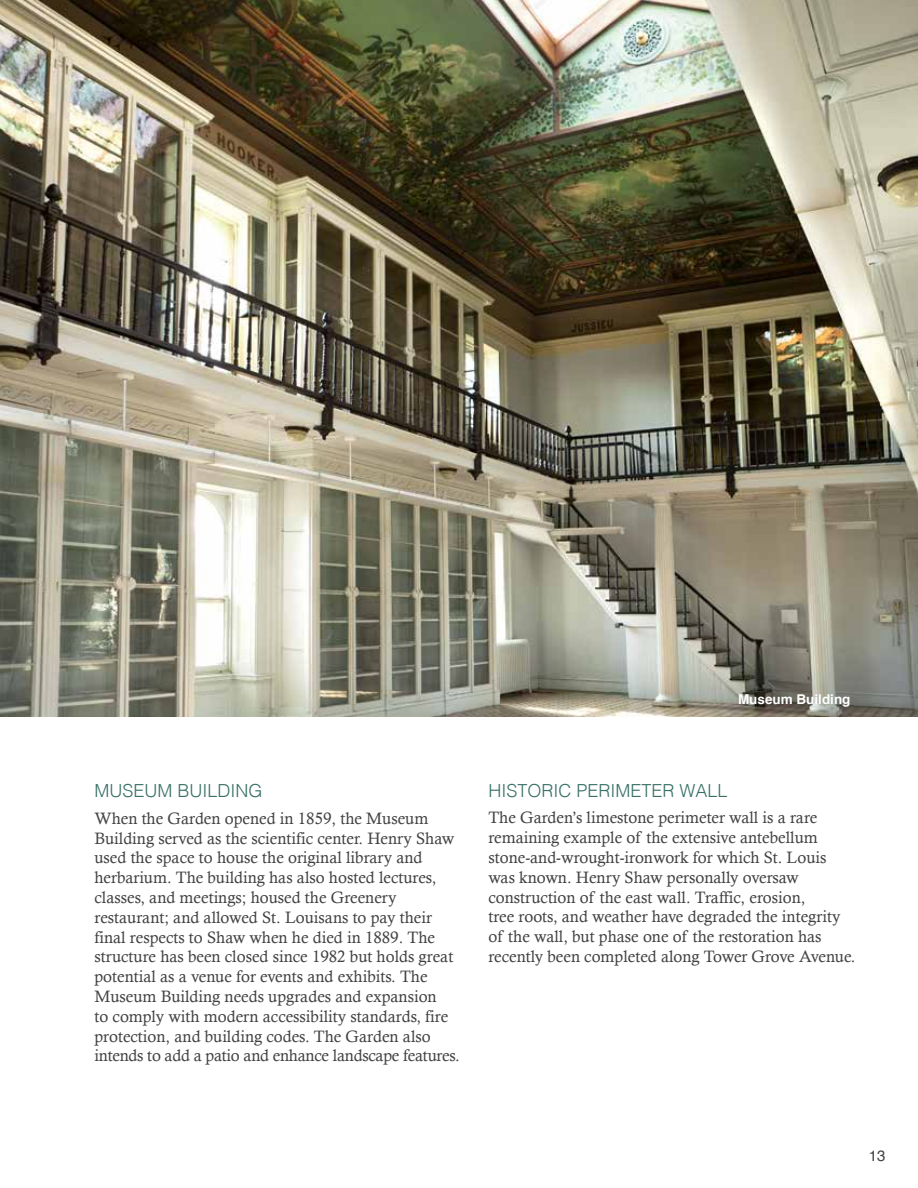
<style>
.page{position:relative;width:918px;height:1188px;background:#fff}
.page>*{position:absolute;margin:0;border:0;box-sizing:border-box;transform-origin:0 0}
.t1{font:300 18px "Helvetica";color:#397167}
.t2{font:16.5px/19.8px "Calisto";color:#414042}
.t3{font:15px "Helvetica";color:#414042}
.t4{font:700 13.5px "Helvetica";color:#fff}
</style>
<div class="page">
<img style="left:1px;top:0;width:917px;height:716px">
<p class="t4" style="left:738px;top:688px;width:114px">Museum Building</p>
<p class="t1" style="left:94px;top:776px;width:169px">MUSEUM BUILDING</p>
<p class="t2" style="left:94px;top:808px;width:367px">When the Garden opened in 1859, the Museum Building served as the scientific center. Henry Shaw used the space to house the original library and herbarium. The building has also hosted lectures, classes, and meetings; housed the Greenery restaurant; and allowed St. Louisans to pay their final respects to Shaw when he died in 1889. The structure has been closed since 1982 but holds great potential as a venue for events and exhibits. The Museum Building needs upgrades and expansion<br>to comply with modern accessibility standards, fire protection, and building codes. The Garden also intends to add a patio and enhance landscape features.</p>
<p class="t1" style="left:488px;top:775px;width:241px">HISTORIC PERIMETER WALL</p>
<p class="t2" style="left:488px;top:808px;width:368px">The Garden’s limestone perimeter wall is a rare remaining example of the extensive antebellum stone-and-wrought-ironwork for which St. Louis was known. Henry Shaw personally oversaw construction of the east wall. Traffic, erosion,<br>tree roots, and weather have degraded the integrity of the wall, but phase one of the restoration has recently been completed along Tower Grove Avenue.</p>
<p class="t3" style="left:869px;top:1144px;width:18px">13</p>
</div>
